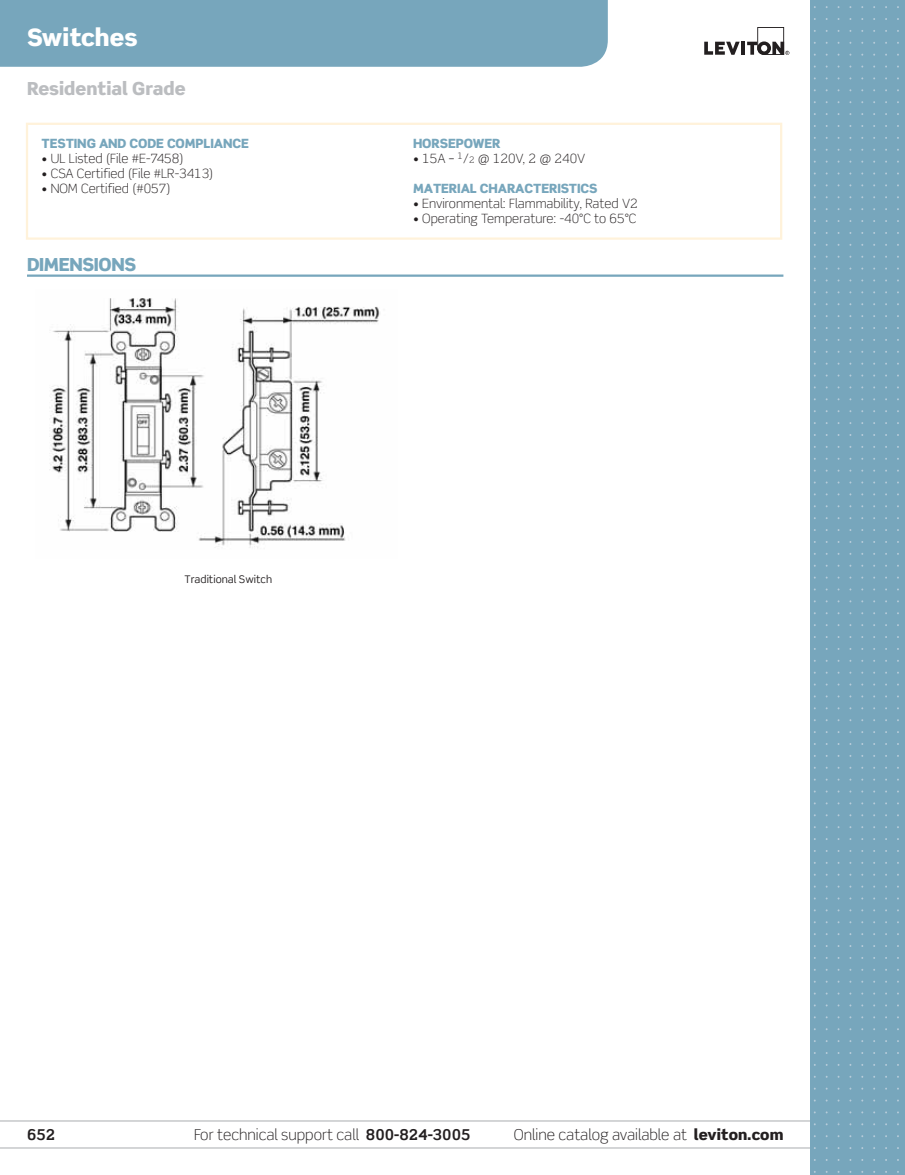
<style>
.page{position:relative;width:905px;height:1175px;background:#fff}
.page>*{position:absolute;margin:0;border:0;box-sizing:border-box;transform-origin:0 0}
.t1{font:900 24px "Scene Std";color:#fff}
.t2{font:900 18px "Scene Std";color:#bbbdc0}
.t3{font:900 18px "Scene Std";letter-spacing:-.02em;color:#77a6bc}
.t4{font:300 15px "Scene Std";color:#231f20}
.t5{font:700 15px "Scene Std";color:#231f20}
.t6{font:300 12.75px "Scene Std";color:#231f20}
.t7{font:900 12.75px "Scene Std";letter-spacing:-.01em;color:#77a6bc}
.t8{font:10.5px "Scene Std";color:#231f20}
.s1{font-size:8.85px}
.s2{font-weight:700}
.s3{font-weight:900}
</style>
<div class="page">
<hr style="left:0;top:1120px;width:810px;height:1px;background:#c6c8ca">
<hr style="left:0;top:1147px;width:810px;height:1px;background:#c6c8ca">
<svg style="left:704px;top:27px;width:85px;height:28px"></svg>
<div style="left:810px;top:0;width:94px;height:1174px;background:#77a6bc"></div>
<div style="left:0;top:0;width:608px;height:67px;background:#77a6bc"></div>
<div style="left:26px;top:123px;width:756px;height:117px;border:2px solid #fff2da"></div>
<hr style="left:27px;top:274px;width:756px;height:3px;background:#77a6bc">
<img style="left:49px;top:298px;width:331px;height:250px">
<h1 class="t1" style="left:27px;top:25px;width:112px">Switches</h1>
<h2 class="t2" style="left:27px;top:80px;width:160px">Residential Grade</h2>
<p class="t7" style="left:42px;top:138px;width:209px">TESTING AND CODE COMPLIANCE</p>
<p class="t6" style="left:42px;top:153px;width:143px">• UL Listed (File #E-7458)</p>
<p class="t6" style="left:42px;top:168px;width:173px">• CSA Certified (File #LR-3413)</p>
<p class="t6" style="left:42px;top:183px;width:130px">• NOM Certified (#057)</p>
<h2 class="t3" style="left:27px;top:255px;width:111px">DIMENSIONS</h2>
<p class="t8" style="left:184px;top:574px;width:89px">Traditional Switch</p>
<p class="t7" style="left:413px;top:138px;width:89px">HORSEPOWER</p>
<p class="t6" style="left:413px;top:153px;width:174px">• 15A – <sup>1</sup>/<span class="s1">2</span> @ 120V, 2 @ 240V</p>
<p class="t7" style="left:413px;top:183px;width:186px">MATERIAL CHARACTERISTICS</p>
<p class="t6" style="left:413px;top:198px;width:226px">• Environmental: Flammability, Rated V2</p>
<p class="t6" style="left:413px;top:213px;width:225px">• Operating Temperature: -40°C to 65°C</p>
<p class="t5" style="left:27px;top:1127px;width:30px">652</p>
<p class="t4" style="left:194px;top:1127px;width:278px">For technical support call <span class="s2">800-824-3005</span></p>
<p class="t4" style="left:514px;top:1127px;width:271px">Online catalog available at <span class="s3">leviton.com</span></p>
</div>
